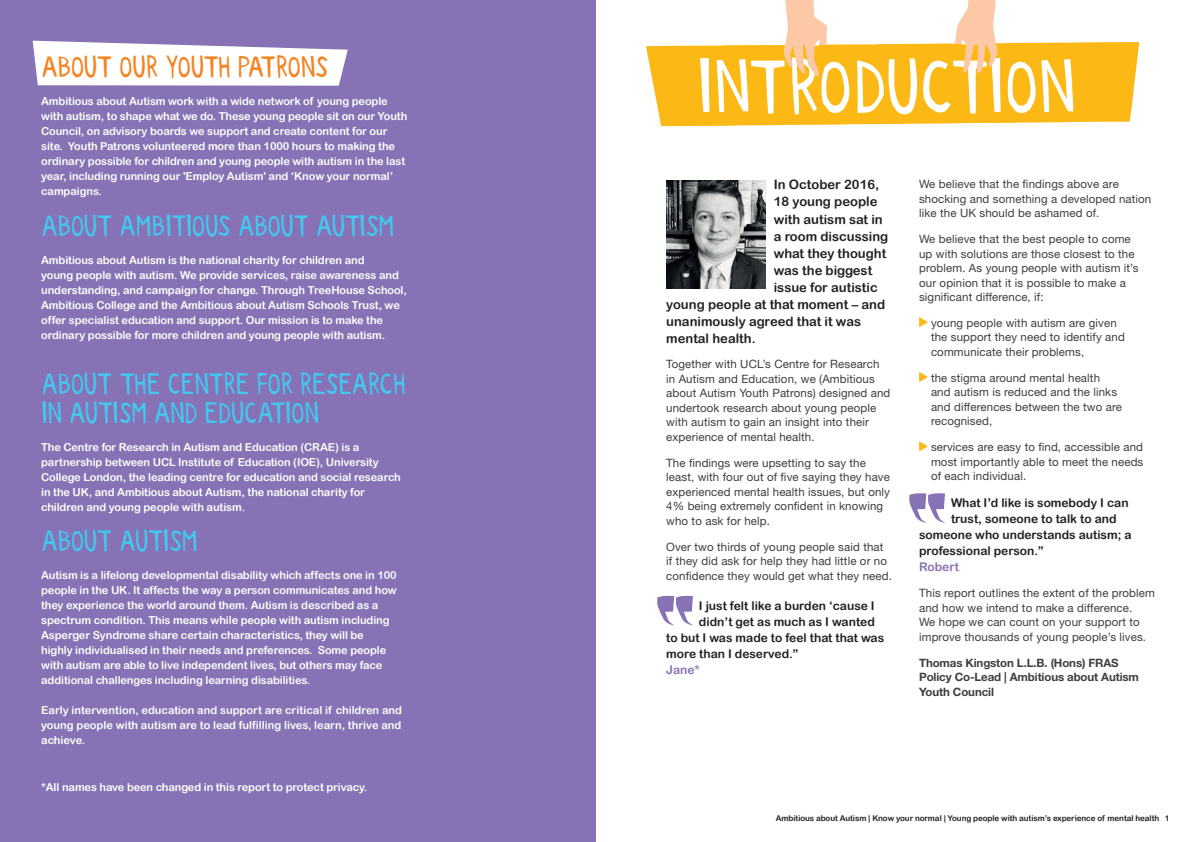
<style>
.page{position:relative;width:1191px;height:842px;background:#fff}
.page>*{position:absolute;margin:0;border:0;box-sizing:border-box;transform-origin:0 0}
.t1{font:70.6px "Paper Cuts";letter-spacing:-.02em;color:#fff}
.t2{font:28px/29px "Paper Cuts";letter-spacing:-.03em;color:#44c6ef}
.t3{font:28px "Paper Cuts";letter-spacing:-.04em;color:#f58322}
.t4{font:13px "Arial Rounded MT Bold";color:#231f20}
.t5{font:12px "Arial Rounded MT Bold";color:#231f20}
.t6{font:12px "Arial Rounded MT Bold";color:#8672b4}
.t7{font:11.5px/14.5px "Helvetica Neue LT Std";letter-spacing:.01em;color:#3e3e3f}
.t8{font:700 11.5px/14.5px "Helvetica Neue LT Std";letter-spacing:-.01em;color:#3e3e3f}
.t9{font:11px/15px "Arial Rounded MT Bold";letter-spacing:-.01em;color:#fff}
.t10{font:8px "Arial Rounded MT Bold";letter-spacing:-.01em;color:#231f20}
</style>
<div class="page">
<div style="left:0;top:0;width:595px;height:842px;background:#8672b4"></div>
<svg style="left:33px;top:41px;width:315px;height:45px;background:#efedf5"></svg>
<svg style="left:919px;top:317px;width:8px;height:10px"></svg>
<svg style="left:919px;top:372px;width:8px;height:10px"></svg>
<svg style="left:919px;top:441px;width:8px;height:10px"></svg>
<svg style="left:646px;top:42px;width:493px;height:84px;background:#fcbd25"></svg>
<svg style="left:783px;top:0;width:44px;height:92px;background:#fcc879"></svg>
<svg style="left:954px;top:0;width:43px;height:75px;background:#fccb8c"></svg>
<img style="left:666px;top:180px;width:99px;height:108px">
<svg style="left:657px;top:595px;width:36px;height:30px"></svg>
<svg style="left:909px;top:493px;width:36px;height:30px"></svg>
<h2 class="t3" style="left:41px;top:49px;width:289px">ABOUT OUR YOUTH PATRONS</h2>
<p class="t9" style="left:41px;top:94px;width:368px">Ambitious about Autism work with a wide network of young people with autism, to shape what we do. These young people sit on our Youth Council, on advisory boards we support and create content for our site. Youth Patrons volunteered more than 1000 hours to making the ordinary possible for children and young people with autism in the last year, including running our 'Employ Autism' and ‘Know your normal’ campaigns.</p>
<h2 class="t2" style="left:41px;top:213px;width:355px">ABOUT AMBITIOUS ABOUT AUTISM</h2>
<p class="t9" style="left:41px;top:253px;width:367px">Ambitious about Autism is the national charity for children and<br>young people with autism. We provide services, raise awareness and understanding, and campaign for change. Through TreeHouse School, Ambitious College and the Ambitious about Autism Schools Trust, we offer specialist education and support. Our mission is to make the ordinary possible for more children and young people with autism.</p>
<h2 class="t2" style="left:41px;top:371px;width:367px">ABOUT THE CENTRE FOR RESEARCH<br>IN AUTISM AND EDUCATION</h2>
<p class="t9" style="left:41px;top:440px;width:361px">The Centre for Research in Autism and Education (CRAE) is a partnership between UCL Institute of Education (IOE), University College London, the leading centre for education and social research in the UK, and Ambitious about Autism, the national charity for children and young people with autism.</p>
<h2 class="t2" style="left:41px;top:528px;width:158px">ABOUT AUTISM</h2>
<p class="t9" style="left:41px;top:568px;width:357px">Autism is a lifelong developmental disability which affects one in 100 people in the UK. It affects the way a person communicates and how they experience the world around them. Autism is described as a spectrum condition. This means while people with autism including Asperger Syndrome share certain characteristics, they will be highly individualised in their needs and preferences. Some people with autism are able to live independent lives, but others may face additional challenges including learning disabilities.</p>
<p class="t9" style="left:41px;top:703px;width:362px;text-align:justify">Early intervention, education and support are critical if children and young people with autism are to lead fulfilling lives, learn, thrive and achieve.</p>
<p class="t9" style="left:41px;top:779px;width:328px">*All names have been changed in this report to protect privacy.</p>
<h1 class="t1" style="left:696px;top:40px;width:381px">INTRODUCTION</h1>
<p class="t4" style="left:774px;top:177px;width:107px">In October 2016,</p>
<p class="t4" style="left:774px;top:194px;width:105px">18 young people</p>
<p class="t4" style="left:774px;top:211px;width:110px">with autism sat in</p>
<p class="t4" style="left:774px;top:228px;width:116px">a room discussing</p>
<p class="t4" style="left:774px;top:245px;width:114px">what they thought</p>
<p class="t4" style="left:774px;top:262px;width:100px">was the biggest</p>
<p class="t4" style="left:774px;top:279px;width:105px">issue for autistic</p>
<p class="t4" style="left:666px;top:296px;width:220px">young people at that moment – and</p>
<p class="t4" style="left:666px;top:313px;width:196px">unanimously agreed that it was</p>
<p class="t4" style="left:666px;top:330px;width:91px">mental health.</p>
<p class="t7" style="left:666px;top:357px;width:226px">Together with UCL’s Centre for Research in Autism and Education, we (Ambitious about Autism Youth Patrons) designed and undertook research about young people with autism to gain an insight into their experience of mental health.</p>
<p class="t7" style="left:666px;top:455px;width:225px">The findings were upsetting to say the least, with four out of five saying they have experienced mental health issues, but only 4% being extremely confident in knowing who to ask for help.</p>
<p class="t7" style="left:666px;top:539px;width:227px">Over two thirds of young people said that if they did ask for help they had little or no confidence they would get what they need.</p>
<p class="t5" style="left:699px;top:598px;width:177px">I just felt like a burden ‘cause I</p>
<p class="t5" style="left:699px;top:614px;width:177px">didn’t get as much as I wanted</p>
<p class="t5" style="left:666px;top:630px;width:219px">to but I was made to feel that that was</p>
<p class="t5" style="left:666px;top:646px;width:134px">more than I deserved.”</p>
<p class="t6" style="left:666px;top:662px;width:35px">Jane*</p>
<p class="t7" style="left:919px;top:177px;width:234px">We believe that the findings above are shocking and something a developed nation like the UK should be ashamed of.</p>
<p class="t7" style="left:919px;top:232px;width:221px">We believe that the best people to come up with solutions are those closest to the problem. As young people with autism it’s our opinion that it is possible to make a significant difference, if:</p>
<p class="t7" style="left:931px;top:315px;width:195px">young people with autism are given the support they need to identify and communicate their problems,</p>
<p class="t7" style="left:931px;top:370px;width:192px">the stigma around mental health and autism is reduced and the links and differences between the two are recognised,</p>
<p class="t7" style="left:931px;top:440px;width:214px;text-align:justify">services are easy to find, accessible and most importantly able to meet the needs of each individual.</p>
<p class="t5" style="left:951px;top:496px;width:179px">What I’d like is somebody I can</p>
<p class="t5" style="left:951px;top:512px;width:167px">trust, someone to talk to and</p>
<p class="t5" style="left:919px;top:528px;width:214px">someone who understands autism; a</p>
<p class="t5" style="left:919px;top:544px;width:126px">professional person.”</p>
<p class="t6" style="left:919px;top:560px;width:41px">Robert</p>
<p class="t7" style="left:919px;top:586px;width:237px">This report outlines the extent of the problem and how we intend to make a difference.<br>We hope we can count on your support to improve thousands of young people’s lives.</p>
<p class="t8" style="left:919px;top:655px;width:221px">Thomas Kingston L.L.B. (Hons) FRAS<br>Policy Co-Lead | Ambitious about Autism<br>Youth Council</p>
<p class="t10" style="left:776px;top:813px;width:395px">Ambitious about Autism | Know your normal | Young people with autism’s experience of mental health 1</p>
</div>
